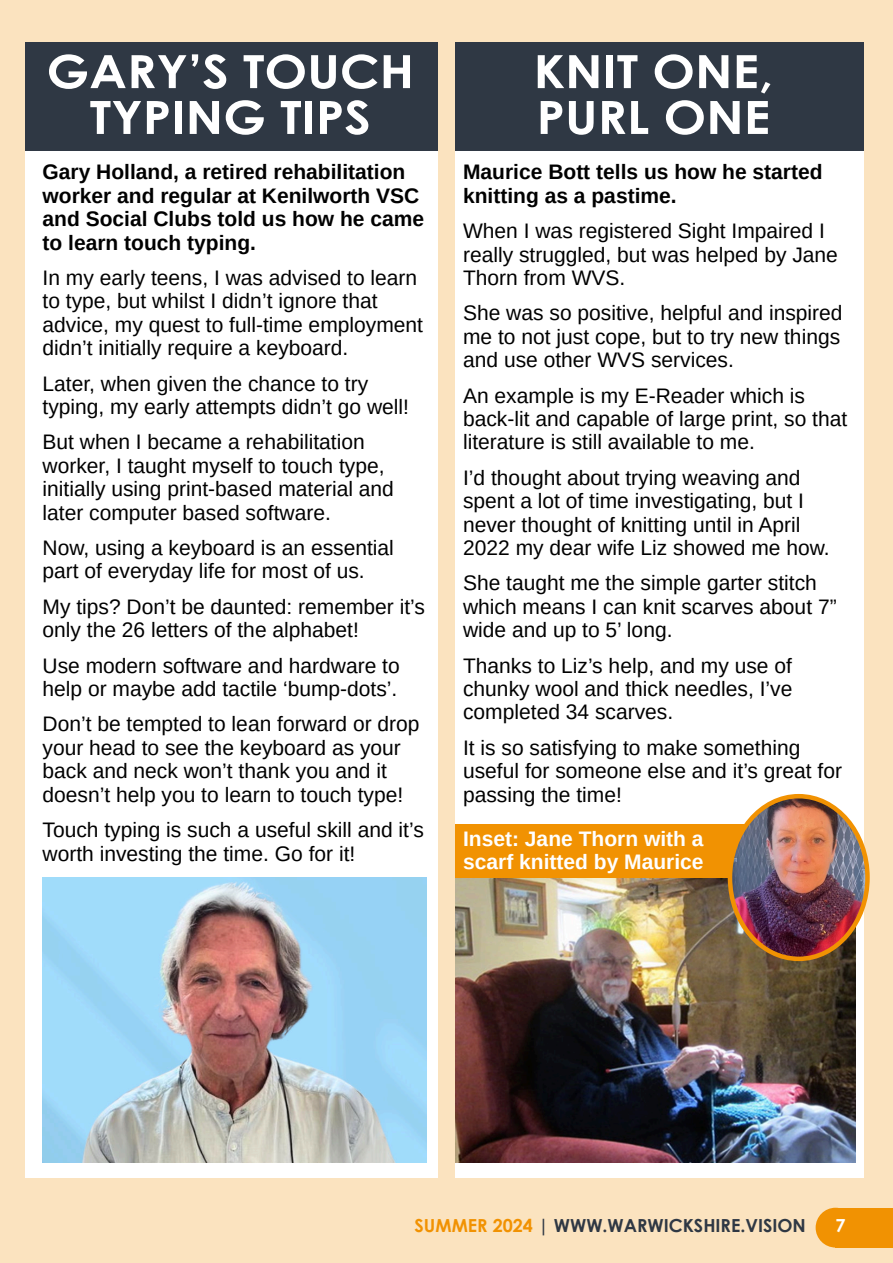
<style>
.page{position:relative;width:893px;height:1263px;background:#fbe3bf}
.page>*{position:absolute;margin:0;border:0;box-sizing:border-box;transform-origin:0 0}
.t1{font:700 45.9px/45.9px "Century Gothic";color:#fff;text-align:center;scale:1.11 1}
.t2{font:21px/23.4px "Arimo";color:#000}
.t3{font:700 21px/23.4px "Arimo";color:#000}
.t4{font:700 21px/23.4px "Arimo";color:#fff}
.t5{font:700 18px "Century Gothic";color:#2f3844}
.t6{font:700 18px "Century Gothic";color:#fff}
.s1{color:#f19202}
</style>
<div class="page">
<div style="left:816px;top:1208px;width:39px;height:39px;background:#f19202;border-radius:50%"></div>
<div style="left:835px;top:1208px;width:58px;height:39px;background:#f19202"></div>
<div style="left:26px;top:151px;width:412px;height:1027px;background:#fff"></div>
<div style="left:455px;top:151px;width:409px;height:1027px;background:#fff"></div>
<div style="left:26px;top:43px;width:412px;height:108px;background:#2f3844"></div>
<div style="left:455px;top:43px;width:409px;height:108px;background:#2f3844"></div>
<img style="left:43px;top:877px;width:384px;height:286px">
<img style="left:455px;top:878px;width:400px;height:285px">
<div style="left:455px;top:824px;width:364px;height:53px;background:#f19202"></div>
<img style="left:730px;top:796px;width:137px;height:163px;border-radius:50%">
<div style="left:728px;top:794px;width:142px;height:167px;border:4px solid #f19202;border-radius:50%"></div>
<h1 class="t1" style="left:46px;top:53px;width:333px">GARY’S TOUCH<br>TYPING TIPS</h1>
<h1 class="t1" style="left:533px;top:53px;width:217px;text-align:left">KNIT ONE,<br>PURL ONE</h1>
<p class="t3" style="left:43px;top:162px;width:383px">Gary Holland, a retired rehabilitation worker and regular at Kenilworth VSC and Social Clubs told us how he came to learn touch typing.</p>
<p class="t2" style="left:43px;top:268px;width:382px">In my early teens, I was advised to learn to type, but whilst I didn’t ignore that advice, my quest to full-time employment didn’t initially require a keyboard.</p>
<p class="t2" style="left:43px;top:373px;width:368px">Later, when given the chance to try typing, my early attempts didn’t go well!</p>
<p class="t2" style="left:43px;top:432px;width:353px">But when I became a rehabilitation worker, I taught myself to touch type, initially using print-based material and later computer based software.</p>
<p class="t2" style="left:43px;top:538px;width:353px">Now, using a keyboard is an essential part of everyday life for most of us.</p>
<p class="t2" style="left:43px;top:597px;width:384px">My tips? Don’t be daunted: remember it’s only the 26 letters of the alphabet!</p>
<p class="t2" style="left:43px;top:655px;width:359px">Use modern software and hardware to help or maybe add tactile ‘bump-dots’.</p>
<p class="t2" style="left:43px;top:714px;width:379px">Don’t be tempted to lean forward or drop your head to see the keyboard as your back and neck won’t thank you and it doesn’t help you to learn to touch type!</p>
<p class="t2" style="left:43px;top:820px;width:383px">Touch typing is such a useful skill and it’s worth investing the time. Go for it!</p>
<p class="t3" style="left:463px;top:162px;width:361px">Maurice Bott tells us how he started knitting as a pastime.</p>
<p class="t2" style="left:463px;top:221px;width:376px">When I was registered Sight Impaired I really struggled, but was helped by Jane<br>Thorn from WVS.</p>
<p class="t2" style="left:463px;top:303px;width:381px;text-align:justify">She was so positive, helpful and inspired me to not just cope, but to try new things and use other WVS services.</p>
<p class="t2" style="left:463px;top:385px;width:386px">An example is my E-Reader which is back-lit and capable of large print, so that literature is still available to me.</p>
<p class="t2" style="left:463px;top:468px;width:368px">I’d thought about trying weaving and spent a lot of time investigating, but I never thought of knitting until in April 2022 my dear wife Liz showed me how.</p>
<p class="t2" style="left:463px;top:573px;width:375px">She taught me the simple garter stitch which means I can knit scarves about 7” wide and up to 5’ long.</p>
<p class="t2" style="left:463px;top:655px;width:331px;text-align:justify">Thanks to Liz’s help, and my use of chunky wool and thick needles, I’ve completed 34 scarves.</p>
<p class="t2" style="left:463px;top:738px;width:381px">It is so satisfying to make something useful for someone else and it’s great for passing the time!</p>
<p class="t4" style="left:463px;top:829px;width:242px">Inset: Jane Thorn with a scarf knitted by Maurice</p>
<p class="t5" style="left:415px;top:1218px;width:393px"><span class="s1">SUMMER 2024</span> | WWW.WARWICKSHIRE.VISION</p>
<p class="t6" style="left:835px;top:1218px;width:12px">7</p>
</div>
